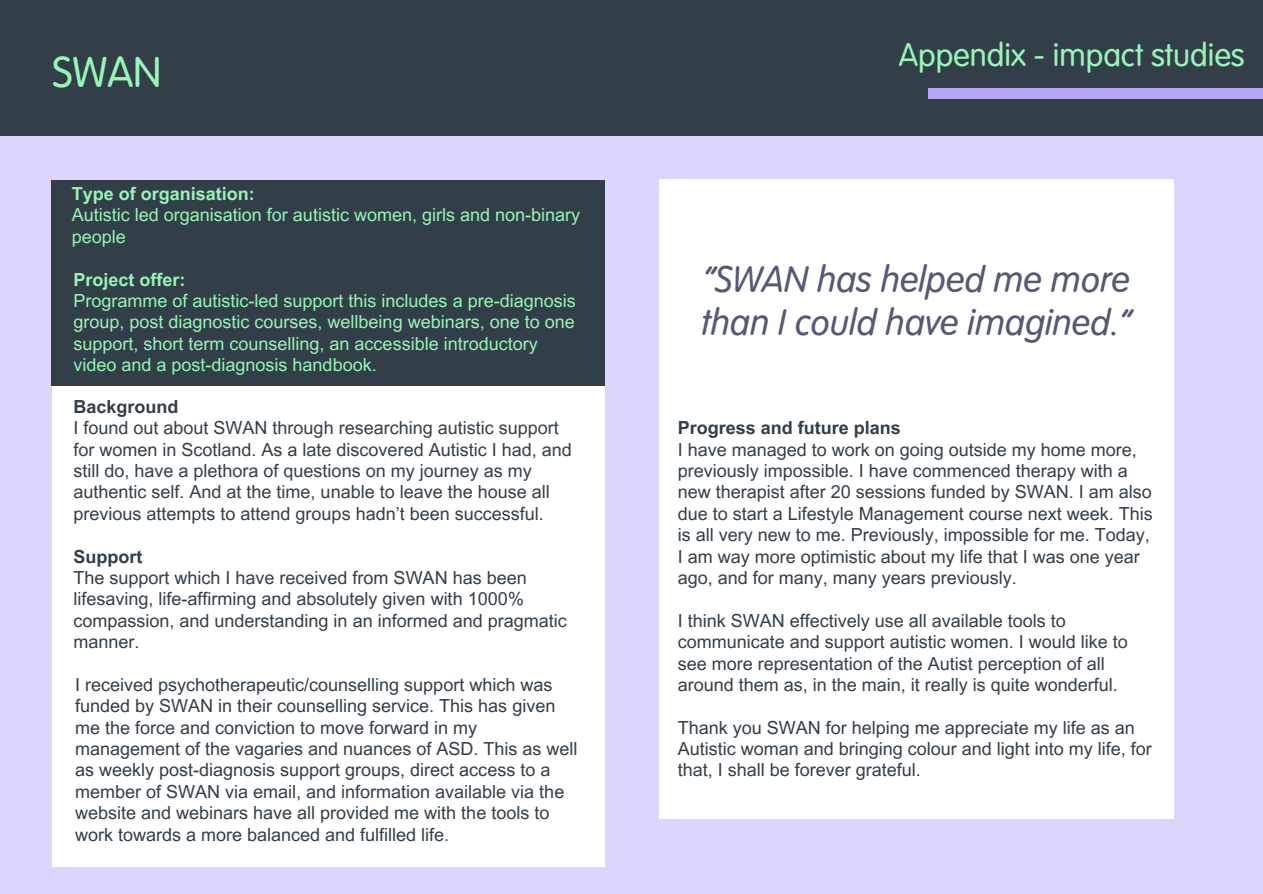
<style>
.page{position:relative;width:1263px;height:894px;background:#fff}
.page>*{position:absolute;margin:0;border:0;box-sizing:border-box;transform-origin:0 0}
.t1{font:42px "VAG Rounded Next";color:#97f6b5}
.t2{font:italic 36px/42.8px "VAG Rounded Next";color:#545976}
.t3{font:31.5px "VAG Rounded Next";color:#97f6b5}
.t4{font:18px/21.3px "Arial MT Pro";color:#323e48}
.t5{font:18px/21.3px "Arial MT Pro";color:#97f6b5}
.t6{font:700 18px "Arial MT Pro";color:#323e48}
.t7{font:700 18px "Arial MT Pro";color:#97f6b5}
</style>
<div class="page">
<div style="left:0;top:0;width:1263px;height:893px;background:#ded5fe"></div>
<div style="left:0;top:0;width:1263px;height:135px;background:#323e48"></div>
<div style="left:929px;top:88px;width:334px;height:11px;background:#b5a7f6"></div>
<div style="left:52px;top:180px;width:553px;height:686px;background:#fff"></div>
<div style="left:659px;top:180px;width:515px;height:638px;background:#fff"></div>
<div style="left:51px;top:180px;width:554px;height:205px;background:#323e48"></div>
<h1 class="t1" style="left:52px;top:43px;width:111px">SWAN</h1>
<h3 class="t7" style="left:72px;top:187px;width:185px">Type of organisation:</h3>
<p class="t5" style="left:72px;top:206px;width:510px">Autistic led organisation for autistic women, girls and non-binary people</p>
<p class="t7" style="left:73px;top:272px;width:114px">Project offer:</p>
<p class="t5" style="left:73px;top:292px;width:504px">Programme of autistic-led support this includes a pre-diagnosis group, post diagnostic courses, wellbeing webinars, one to one support, short term counselling, an accessible introductory video and a post-diagnosis handbook.</p>
<p class="t6" style="left:73px;top:399px;width:107px">Background</p>
<p class="t4" style="left:73px;top:419px;width:500px">I found out about SWAN through researching autistic support for women in Scotland. As a late discovered Autistic I had, and still do, have a plethora of questions on my journey as my authentic self. And at the time, unable to leave the house all previous attempts to attend groups hadn’t been successful.</p>
<p class="t6" style="left:73px;top:549px;width:70px">Support</p>
<p class="t4" style="left:73px;top:569px;width:495px">The support which I have received from SWAN has been lifesaving, life-affirming and absolutely given with 1000% compassion, and understanding in an informed and pragmatic manner.</p>
<p class="t4" style="left:75px;top:676px;width:504px">I received psychotherapeutic/counselling support which was funded by SWAN in their counselling service. This has given me the force and conviction to move forward in my management of the vagaries and nuances of ASD. This as well as weekly post-diagnosis support groups, direct access to a member of SWAN via email, and information available via the website and webinars have all provided me with the tools to work towards a more balanced and fulfilled life.</p>
<p class="t3" style="left:899px;top:32px;width:348px">Appendix - impact studies</p>
<p class="t2" style="left:701px;top:257px;width:432px">“SWAN has helped me more than I could have imagined.”</p>
<p class="t6" style="left:678px;top:421px;width:225px">Progress and future plans</p>
<p class="t4" style="left:678px;top:440px;width:477px">I have managed to work on going outside my home more, previously impossible. I have commenced therapy with a new therapist after 20 sessions funded by SWAN. I am also due to start a Lifestyle Management course next week. This is all very new to me. Previously, impossible for me. Today, I am way more optimistic about my life that I was one year ago, and for many, many years previously.</p>
<h2 class="t4" style="left:678px;top:611px;width:452px">I think SWAN effectively use all available tools to communicate and support autistic women. I would like to see more representation of the Autist perception of all around them as, in the main, it really is quite wonderful.</h2>
<p class="t4" style="left:678px;top:718px;width:476px">Thank you SWAN for helping me appreciate my life as an<br>Autistic woman and bringing colour and light into my life, for that, I shall be forever grateful.</p>
</div>
